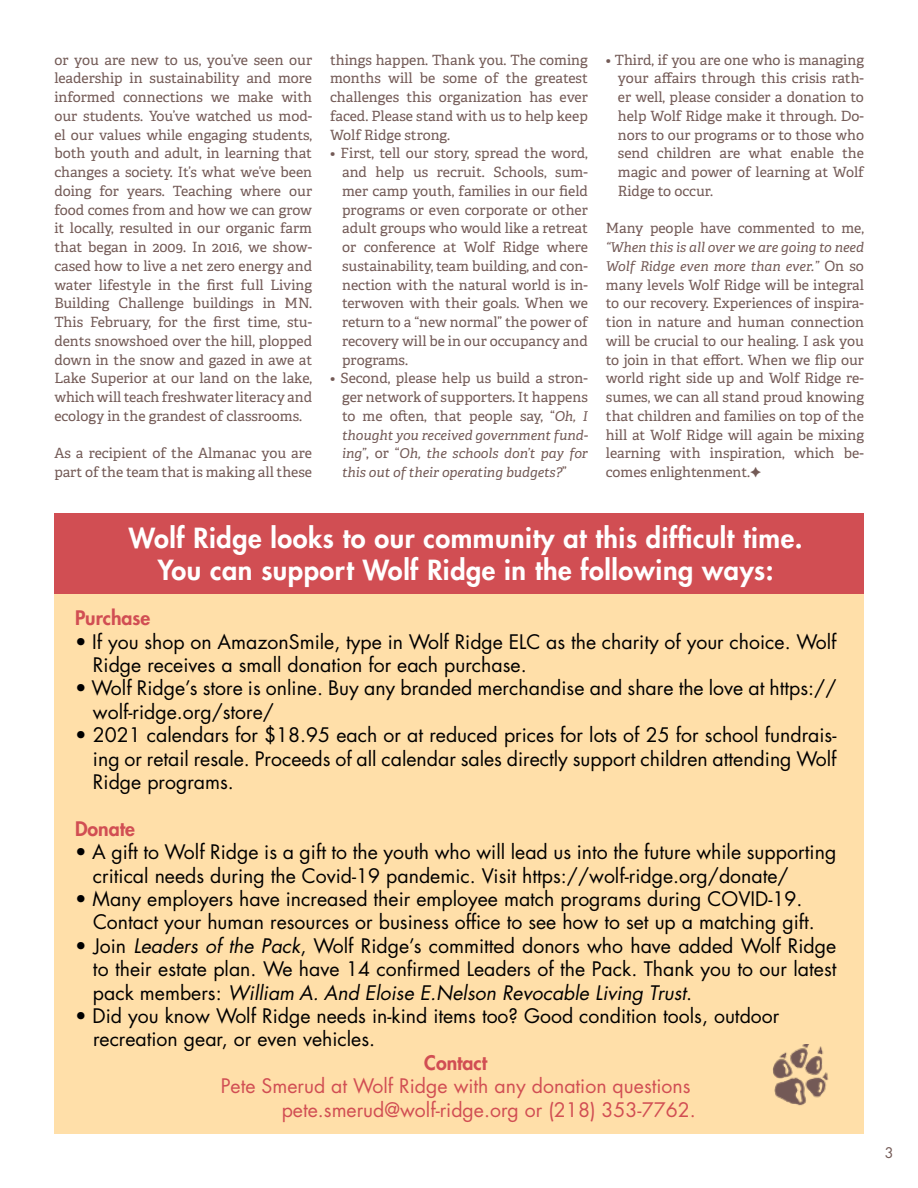
<style>
.page{position:relative;width:918px;height:1188px;background:#fff}
.page>*{position:absolute;margin:0;border:0;box-sizing:border-box;transform-origin:0 0}
.t1{font:800 27px/32.4px "Futura";letter-spacing:.02em;color:#fff;text-align:center}
.t2{font:19.5px/23.4px "Futura";color:#000}
.t3{font:19.5px/23.4px "Futura";color:#d14e53;text-align:right}
.t4{font:800 19.5px "Futura";color:#d14e53}
.t5{font:14.25px "Futura";color:#735a56}
.t6{font:14.1px/18.8px "Adelle";color:#735a56;text-align:justify}
.t7{font:italic 13.5px/18.8px "Adelle";color:#735a56;text-align:justify}
.s1{font-style:italic;font-size:13.5px}
.s2{font-style:normal;font-size:14.1px}
.s3{font-style:italic}
</style>
<div class="page">
<div style="left:54px;top:526px;width:810px;height:608px;background:#ffdfa9"></div>
<div style="left:54px;top:513px;width:810px;height:81px;background:#d14e53"></div>
<img style="left:772px;top:1044px;width:57px;height:62px">
<p class="t6" style="left:54px;top:50px;width:259px">or you are new to us, you’ve seen our leadership in sustainability and more informed connections we make with our students. You’ve watched us mod&shy;el our values while engaging students, both youth and adult, in learning that changes a society. It’s what we’ve been doing for years. Teaching where our food comes from and how we can grow it locally, resulted in our organic farm that began in 2009. In 2016, we show&shy;cased how to live a net zero energy and water lifestyle in the first full Living Building Challenge buildings in MN.<br>This February, for the first time, stu&shy;dents snowshoed over the hill, plopped down in the snow and gazed in awe at Lake Superior at our land on the lake, which will teach freshwater literacy and ecology in the grandest of classrooms.</p>
<p class="t6" style="left:54px;top:444px;width:259px">As a recipient of the Almanac you are part of the team that is making all these</p>
<p class="t6" style="left:330px;top:51px;width:259px">things happen. Thank you. The coming months will be some of the greatest challenges this organization has ever faced. Please stand with us to help keep Wolf Ridge strong.</p>
<p class="t6" style="left:342px;top:144px;width:247px;text-indent:-12px">• First, tell our story, spread the word, and help us recruit. Schools, sum&shy;mer camp youth, families in our field programs or even corporate or other adult groups who would like a retreat or conference at Wolf Ridge where sustainability, team building, and con&shy;nection with the natural world is in&shy;terwoven with their goals. When we return to a “new normal” the power of recovery will be in our occupancy and programs.</p>
<p class="t6" style="left:342px;top:369px;width:247px;text-indent:-12px">• Second, please help us build a stron&shy;ger network of supporters. It happens to me often, that people say, “<span class="s1">Oh, I</span></p>
<p class="t7" style="left:342px;top:426px;width:247px">thought you received government fund&shy;ing”<span class="s2">, or “</span>Oh, the schools don’t pay for this out of their operating budgets?<span class="s2">”</span></p>
<p class="t6" style="left:618px;top:50px;width:248px;text-indent:-12px">• Third, if you are one who is managing your affairs through this crisis rath&shy;er well, please consider a donation to help Wolf Ridge make it through. Do&shy;nors to our programs or to those who send children are what enable the magic and power of learning at Wolf Ridge to occur.</p>
<p class="t6" style="left:606px;top:219px;width:260px">Many people have commented to me,</p>
<p class="t7" style="left:606px;top:238px;width:260px">“When this is all over we are going to need<br>Wolf Ridge even more than ever.” <span class="s2">On so</span></p>
<p class="t6" style="left:606px;top:275px;width:260px">many levels Wolf Ridge will be integral to our recovery. Experiences of inspira&shy;tion in nature and human connection will be crucial to our healing. I ask you to join in that effort. When we flip our world right side up and Wolf Ridge re&shy;sumes, we can all stand proud knowing that children and families on top of the hill at Wolf Ridge will again be mixing learning with inspiration, which be&shy;comes enlightenment.</p>
<h1 class="t1" style="left:129px;top:521px;width:675px">Wolf Ridge looks to our community at this difficult time.<br>You can support Wolf Ridge in the following ways:</h1>
<h2 class="t4" style="left:75px;top:605px;width:77px">Purchase</h2>
<h2 class="t2" style="left:93px;top:630px;width:745px;text-indent:-18px">• If you shop on AmazonSmile, type in Wolf Ridge ELC as the charity of your choice. Wolf<br>Ridge receives a small donation for each purchase.</h2>
<h2 class="t2" style="left:93px;top:676px;width:745px;text-indent:-18px">• Wolf Ridge’s store is online. Buy any branded merchandise and share the love at https:// wolf-ridge.org/store/</h2>
<h2 class="t2" style="left:93px;top:723px;width:745px;text-align:justify;text-indent:-18px">• 2021 calendars for $18.95 each or at reduced prices for lots of 25 for school fundrais&shy;ing or retail resale. Proceeds of all calendar sales directly support children attending Wolf Ridge programs.</h2>
<h2 class="t4" style="left:75px;top:816px;width:61px">Donate</h2>
<h2 class="t2" style="left:93px;top:840px;width:745px;text-indent:-18px">• A gift to Wolf Ridge is a gift to the youth who will lead us into the future while supporting critical needs during the Covid-19 pandemic. Visit https://wolf-ridge.org/donate/</h2>
<h2 class="t2" style="left:93px;top:887px;width:723px;text-indent:-18px">• Many employers have increased their employee match programs during COVID-19.<br>Contact your human resources or business office to see how to set up a matching gift.</h2>
<h2 class="t2" style="left:93px;top:934px;width:745px;text-align:justify;text-indent:-18px">• Join <span class="s3">Leaders of the Pack</span>, Wolf Ridge’s committed donors who have added Wolf Ridge to their estate plan. We have 14 confirmed Leaders of the Pack. Thank you to our latest pack members: <span class="s3">William A. And Eloise E.Nelson Revocable Living Trust</span>.</h2>
<h2 class="t2" style="left:93px;top:1004px;width:688px;text-indent:-18px">• Did you know Wolf Ridge needs in-kind items too? Good condition tools, outdoor recreation gear, or even vehicles.</h2>
<h2 class="t4" style="left:424px;top:1050px;width:64px">Contact</h2>
<h2 class="t3" style="left:221px;top:1074px;width:476px">Pete Smerud at Wolf Ridge with any donation questions pete.smerud@wolf-ridge.org or (218) 353-7762.</h2>
<p class="t5" style="left:885px;top:1143px;width:10px">3</p>
</div>
